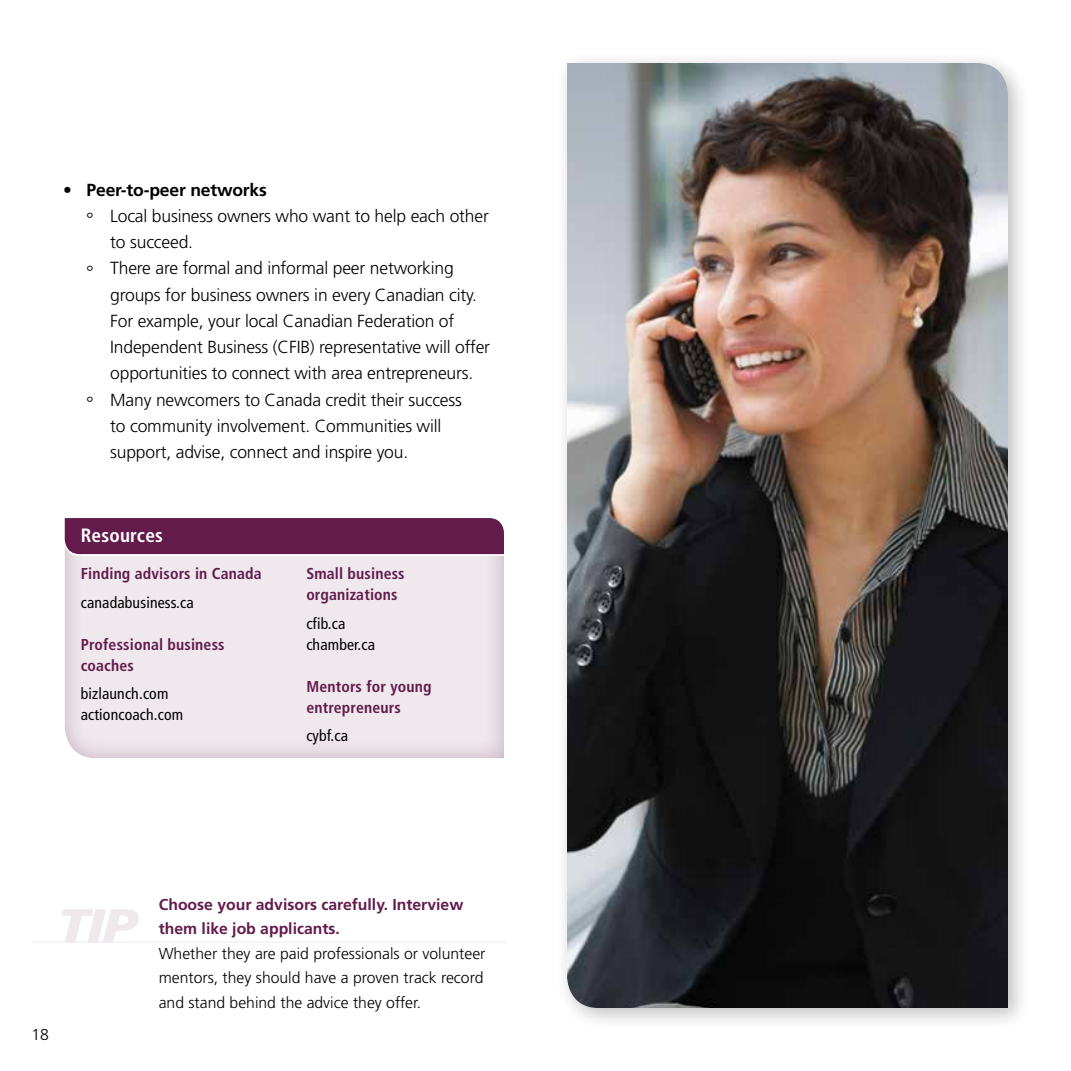
<style>
.page{position:relative;width:1071px;height:1071px;background:#fff}
.page>*{position:absolute;margin:0;border:0;box-sizing:border-box;transform-origin:0 0}
.t1{font:700 condensed 19.25px "Frutiger";letter-spacing:.01em;color:#fff}
.t2{font:300 17.5px "Frutiger";letter-spacing:-.01em;color:#000}
.t3{font:700 17.5px "Frutiger";letter-spacing:-.01em;color:#000}
.t4{font:300 15.75px/24.5px "Frutiger";color:#000}
.t5{font:700 condensed 15.75px/21px "Frutiger";letter-spacing:.01em;color:#621b4b}
.t6{font:condensed 15.75px/21px "Frutiger";letter-spacing:.01em;color:#000}
.t7{font:700 15.75px/24.5px "Frutiger";color:#621b4b}
.s1{font-weight:400}
</style>
<div class="page">
<div style="left:555px;top:51px;width:477px;height:981px;background:#000;opacity:.25"></div>
<img style="left:567px;top:63px;width:441px;height:945px">
<div style="left:64px;top:514px;width:443px;height:245px;background:#621b4b;opacity:.3"></div>
<svg style="left:64px;top:515px;width:443px;height:42px;background:#793d66"></svg>
<hr style="left:32px;top:942px;width:474px;height:1px;background:#efe8ed">
<svg style="left:62px;top:909px;width:77px;height:33px"></svg>
<p class="t3" style="left:63px;top:179px;width:205px"><span class="s1">•</span> Peer-to-peer networks</p>
<p class="t2" style="left:87px;top:206px;width:404px">° Local business owners who want to help each other</p>
<p class="t2" style="left:110px;top:232px;width:84px">to succeed.</p>
<p class="t2" style="left:87px;top:258px;width:369px">° There are formal and informal peer networking</p>
<p class="t2" style="left:110px;top:285px;width:368px">groups for business owners in every Canadian city.</p>
<p class="t2" style="left:110px;top:311px;width:346px">For example, your local Canadian Federation of</p>
<p class="t2" style="left:110px;top:337px;width:381px">Independent Business (CFIB) representative will offer</p>
<p class="t2" style="left:110px;top:363px;width:365px">opportunities to connect with area entrepreneurs.</p>
<p class="t2" style="left:87px;top:390px;width:377px">° Many newcomers to Canada credit their success</p>
<p class="t2" style="left:110px;top:416px;width:333px">to community involvement. Communities will</p>
<p class="t2" style="left:110px;top:442px;width:300px">support, advise, connect and inspire you.</p>
<p class="t1" style="left:81px;top:524px;width:84px">Resources</p>
<p class="t5" style="left:81px;top:563px;width:182px">Finding advisors in Canada</p>
<p class="t6" style="left:81px;top:592px;width:115px">canadabusiness.ca</p>
<p class="t5" style="left:81px;top:634px;width:145px">Professional business coaches</p>
<p class="t6" style="left:81px;top:684px;width:104px">bizlaunch.com actioncoach.com</p>
<p class="t5" style="left:306px;top:563px;width:100px">Small business organizations</p>
<p class="t6" style="left:306px;top:613px;width:70px">cfib.ca chamber.ca</p>
<p class="t5" style="left:306px;top:676px;width:127px">Mentors for young entrepreneurs</p>
<p class="t6" style="left:306px;top:726px;width:43px">cybf.ca</p>
<p class="t4" style="left:32px;top:1022px;width:19px">18</p>
<p class="t7" style="left:159px;top:892px;width:306px">Choose your advisors carefully. Interview them like job applicants.</p>
<p class="t4" style="left:159px;top:942px;width:328px">Whether they are paid professionals or volunteer mentors, they should have a proven track record and stand behind the advice they offer.</p>
</div>
